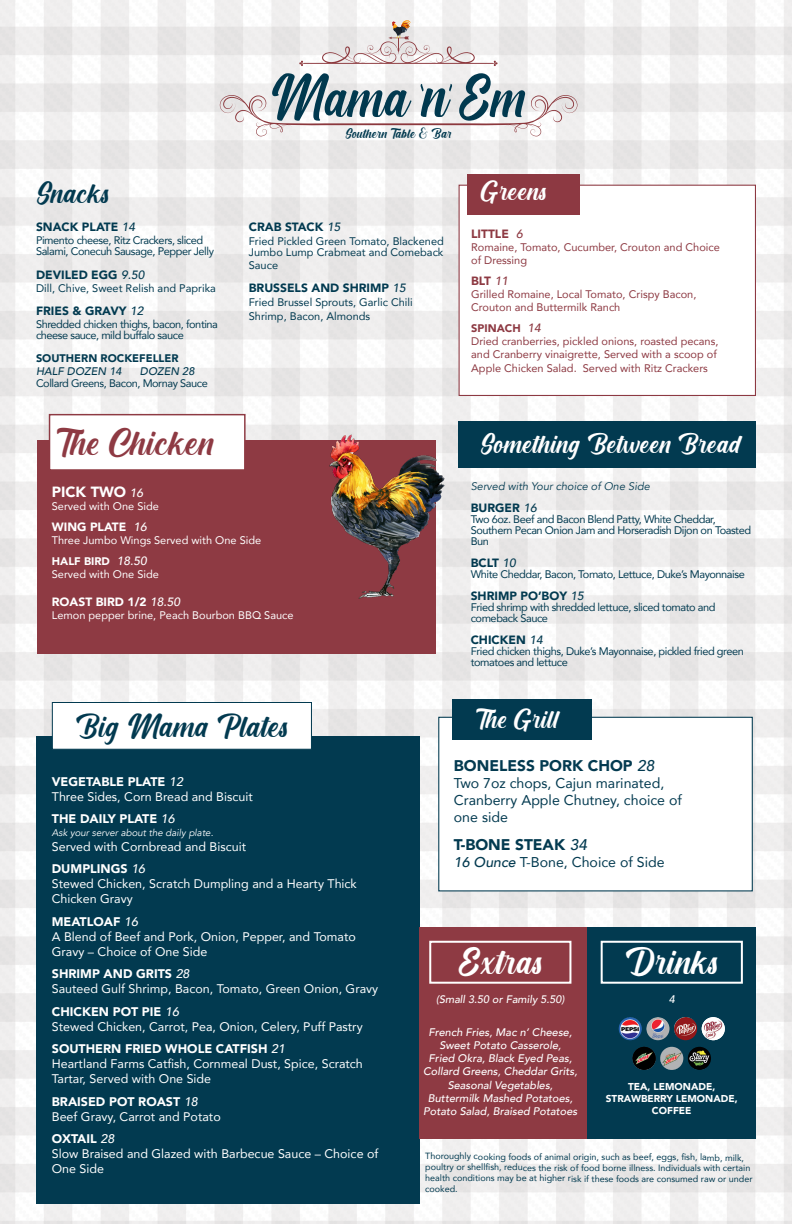
<style>
.page{position:relative;width:792px;height:1224px;background:#fff}
.page>*{position:absolute;margin:0;border:0;box-sizing:border-box;transform-origin:0 0}
.t1{font:75.7px "Cream Cake";color:#01394f;scale:.91 1}
.t2{font:47.3px "Cream Cake";color:#8e3a43}
.t3{font:47px "Cream Cake";letter-spacing:.025em;color:#fff}
.t4{font:41px "Cream Cake";color:#023a50}
.t5{font:38px "Cream Cake";color:#023a50}
.t6{font:35px "Cream Cake";letter-spacing:.055em;color:#fff}
.t7{font:34.4px "Cream Cake";letter-spacing:.065em;color:#fff}
.t8{font:34.2px "Cream Cake";color:#fff}
.t9{font:17.3px "Cream Cake";color:#01394f}
.t10{font:900 15.5px "Avenir";color:#033a50}
.t11{font:900 14.8px "Avenir";color:#fff}
.t12{font:14.2px/17px "Avenir";color:#033a50}
.t13{font:12.5px/15px "Avenir";color:#fff}
.t14{font:900 12.5px "Avenir";color:#fff}
.t15{font:900 12px "Avenir";color:#023a50}
.t16{font:900 12px "Avenir";color:#fff}
.t17{font:900 12px "Avenir";color:#8d3942}
.t18{font:11px/11px "Avenir";letter-spacing:-.04em;color:#023a50}
.t19{font:11px/13.2px "Avenir";color:#8d3942}
.t20{font:italic 500 11px/13.2px "Avenir";color:#fff;text-align:center}
.t21{font:11px/11px "Avenir";color:#023a50}
.t22{font:11px/13.2px "Avenir";color:#fff}
.t23{font:italic 11px "Avenir";color:#023a50}
.t24{font:900 11px "Avenir";color:#023a50}
.t25{font:italic 500 11px "Avenir";color:#023a50}
.t26{font:italic 500 10.8px "Avenir";color:#fff}
.t27{font:900 10px/12px "Avenir";color:#fff;text-align:center}
.t28{font:italic 9.7px "Avenir";color:#fff}
.t29{font:9px/10.6px "Avenir";letter-spacing:-.005em;color:#023a50}
.s1{font-weight:500;font-style:italic}
.s2{font-size:81.1px}
.s3{font-family:"Magnolia Sky";font-size:11px}
.s4{font-weight:900}
.s5{font-weight:500;font-style:italic;font-size:12px}
</style>
<div class="page">
<img style="left:0;top:0;width:792px;height:1224px">
<svg style="left:220px;top:84px;width:358px;height:52px"></svg>
<svg style="left:299px;top:20px;width:199px;height:46px"></svg>
<div style="left:409px;top:927px;width:347px;height:211px;background:#023a50"></div>
<div style="left:459px;top:185px;width:297px;height:211px;background:#fff;border:1px solid #8d3942"></div>
<div style="left:468px;top:175px;width:112px;height:40px;background:#8d3942"></div>
<div style="left:36px;top:736px;width:383px;height:468px;background:#023a50"></div>
<div style="left:52px;top:702px;width:260px;height:48px;background:#fff;border:1px solid #023a50"></div>
<div style="left:419px;top:927px;width:168px;height:211px;background:#8e3a43"></div>
<div style="left:459px;top:421px;width:297px;height:47px;background:#023a50"></div>
<div style="left:37px;top:440px;width:399px;height:214px;background:#8e3a43"></div>
<div style="left:49px;top:414px;width:197px;height:57px;background:#fff;border:1px solid #8e3a43"></div>
<img style="left:313px;top:432px;width:144px;height:168px">
<div style="left:438px;top:717px;width:315px;height:174px;background:#fff;border:1px solid #023a50"></div>
<div style="left:453px;top:699px;width:139px;height:40px;background:#023a50"></div>
<img style="left:633px;top:1047px;width:23px;height:23px;border-radius:12px">
<img style="left:660px;top:1047px;width:23px;height:23px;border-radius:12px">
<img style="left:688px;top:1047px;width:23px;height:23px;border-radius:12px">
<div style="left:429px;top:941px;width:142px;height:43px;border:2px solid #fff"></div>
<div style="left:601px;top:941px;width:142px;height:43px;border:2px solid #fff"></div>
<img style="left:619px;top:1017px;width:23px;height:23px;border-radius:12px">
<img style="left:674px;top:1017px;width:23px;height:23px;border-radius:12px">
<img style="left:646px;top:1017px;width:24px;height:23px;border-radius:12px">
<img style="left:702px;top:1017px;width:23px;height:23px;border-radius:12px">
<p class="t5" style="left:37px;top:175px;width:73px">Snacks</p>
<p class="t15" style="left:36px;top:217px;width:101px">SNACK PLATE <span class="s1">14</span></p>
<p class="t18" style="left:36px;top:234px;width:179px;line-height:11.5px">Pimento cheese, Ritz Crackers, sliced<br>Salami, Conecuh Sausage, Pepper Jelly</p>
<p class="t15" style="left:36px;top:264px;width:110px">DEVILED EGG <span class="s1">9.50</span></p>
<p class="t21" style="left:36px;top:282px;width:181px">Dill, Chive, Sweet Relish and Paprika</p>
<p class="t15" style="left:36px;top:300px;width:109px">FRIES &amp; GRAVY <span class="s1">12</span></p>
<p class="t18" style="left:36px;top:318px;width:184px;line-height:11.5px">Shredded chicken thighs, bacon, fontina cheese sauce, mild buffalo sauce</p>
<p class="t24" style="left:36px;top:349px;width:144px">SOUTHERN ROCKEFELLER</p>
<p class="t25" style="left:36px;top:365px;width:87px">HALF DOZEN 14</p>
<p class="t18" style="left:36px;top:365px;width:173px;line-height:11.5px;text-indent:104px"><span class="s1">DOZEN 28<br></span>Collard Greens, Bacon, Mornay Sauce</p>
<p class="t1" style="left:272px;top:61px;width:280px">Mama <span class="s2">n</span> Em</p>
<p class="t9" style="left:346px;top:126px;width:107px">Southern Table <span class="s3">&amp;</span> Bar</p>
<p class="t15" style="left:249px;top:217px;width:93px">CRAB STACK <span class="s1">15</span></p>
<p class="t21" style="left:249px;top:235px;width:197px">Fried Pickled Green Tomato, Blackened<br>Jumbo Lump Crabmeat and Comeback</p>
<p class="t18" style="left:249px;top:259px;width:31px">Sauce</p>
<p class="t15" style="left:249px;top:278px;width:159px">BRUSSELS AND SHRIMP <span class="s1">15</span></p>
<p class="t21" style="left:249px;top:295px;width:166px;line-height:14px">Fried Brussel Sprouts, Garlic Chili<br>Shrimp, Bacon, Almonds</p>
<p class="t7" style="left:481px;top:175px;width:67px">Greens</p>
<p class="t17" style="left:471px;top:223px;width:53px">LITTLE <span class="s1">6</span></p>
<p class="t19" style="left:471px;top:240px;width:250px">Romaine, Tomato, Cucumber, Crouton and Choice of Dressing</p>
<p class="t17" style="left:471px;top:270px;width:38px">BLT <span class="s1">11</span></p>
<p class="t19" style="left:471px;top:287px;width:227px">Grilled Romaine, Local Tomato, Crispy Bacon,<br>Crouton and Buttermilk Ranch</p>
<p class="t19" style="left:471px;top:321px;width:249px"><span class="s4">SPINACH</span> <span class="s5">14<br></span>Dried cranberries, pickled onions, roasted pecans, and Cranberry vinaigrette, Served with a scoop of Apple Chicken Salad. Served with Ritz Crackers</p>
<p class="t2" style="left:57px;top:421px;width:158px">The Chicken</p>
<p class="t6" style="left:481px;top:427px;width:263px">Something Between Bread</p>
<p class="t11" style="left:52px;top:479px;width:93px">PICK TWO <span class="s5">16</span></p>
<p class="t22" style="left:52px;top:500px;width:109px">Served with One Side</p>
<p class="t16" style="left:52px;top:517px;width:96px">WING PLATE <span class="s1">16</span></p>
<p class="t22" style="left:52px;top:534px;width:211px">Three Jumbo Wings Served with One Side</p>
<p class="t22" style="left:52px;top:555px;width:109px"><span class="s4">HALF BIRD</span> <span class="s5">18.50<br></span>Served with One Side</p>
<p class="t16" style="left:52px;top:592px;width:130px">ROAST BIRD 1/2 <span class="s1">18.50</span></p>
<p class="t22" style="left:52px;top:609px;width:243px">Lemon pepper brine, Peach Bourbon BBQ Sauce</p>
<p class="t4" style="left:77px;top:707px;width:213px">Big Mama Plates</p>
<p class="t13" style="left:52px;top:774px;width:202px"><span class="s4">VEGETABLE PLATE</span> <span class="s1">12<br></span>Three Sides, Corn Bread and Biscuit</p>
<p class="t14" style="left:52px;top:808px;width:124px">THE DAILY PLATE <span class="s1">16</span></p>
<p class="t28" style="left:52px;top:827px;width:163px">Ask your server about the daily plate.</p>
<p class="t13" style="left:52px;top:835px;width:196px;line-height:22.5px">Served with Cornbread and Biscuit<br><span class="s4">DUMPLINGS</span> <span class="s1">16</span></p>
<p class="t13" style="left:52px;top:876px;width:307px">Stewed Chicken, Scratch Dumpling and a Hearty Thick<br>Chicken Gravy</p>
<p class="t13" style="left:52px;top:914px;width:305px"><span class="s4">MEATLOAF</span> <span class="s1">16<br></span>A Blend of Beef and Pork, Onion, Pepper, and Tomato<br>Gravy – Choice of One Side</p>
<p class="t14" style="left:52px;top:963px;width:139px">SHRIMP AND GRITS <span class="s1">28</span></p>
<p class="t13" style="left:52px;top:977px;width:328px;line-height:22.5px">Sauteed Gulf Shrimp, Bacon, Tomato, Green Onion, Gravy<br><span class="s4">CHICKEN POT PIE</span> <span class="s1">16</span></p>
<p class="t13" style="left:52px;top:1019px;width:312px">Stewed Chicken, Carrot, Pea, Onion, Celery, Puff Pastry</p>
<p class="t13" style="left:52px;top:1041px;width:313px"><span class="s4">SOUTHERN FRIED WHOLE CATFISH</span> <span class="s1">21<br></span>Heartland Farms Catfish, Cornmeal Dust, Spice, Scratch<br>Tartar, Served with One Side</p>
<p class="t13" style="left:52px;top:1093px;width:170px"><span class="s4">BRAISED POT ROAST</span> <span class="s1">18<br></span>Beef Gravy, Carrot and Potato</p>
<p class="t13" style="left:52px;top:1131px;width:328px"><span class="s4">OXTAIL</span> <span class="s1">28<br></span>Slow Braised and Glazed with Barbecue Sauce – Choice of<br>One Side</p>
<p class="t23" style="left:471px;top:479px;width:181px">Served with Your choice of One Side</p>
<p class="t15" style="left:471px;top:497px;width:68px">BURGER <span class="s1">16</span></p>
<p class="t18" style="left:471px;top:513px;width:282px">Two 6oz. Beef and Bacon Blend Patty, White Cheddar,<br>Southern Pecan Onion Jam and Horseradish Dijon on Toasted<br>Bun</p>
<p class="t15" style="left:471px;top:552px;width:47px">BCLT <span class="s1">10</span></p>
<p class="t18" style="left:471px;top:568px;width:276px">White Cheddar, Bacon, Tomato, Lettuce, Duke’s Mayonnaise</p>
<p class="t15" style="left:471px;top:585px;width:115px">SHRIMP PO’BOY <span class="s1">15</span></p>
<p class="t18" style="left:471px;top:601px;width:246px">Fried shrimp with shredded lettuce, sliced tomato and comeback Sauce</p>
<p class="t15" style="left:471px;top:629px;width:73px">CHICKEN <span class="s1">14</span></p>
<p class="t18" style="left:471px;top:645px;width:275px">Fried chicken thighs, Duke’s Mayonnaise, pickled fried green tomatoes and lettuce</p>
<p class="t8" style="left:477px;top:703px;width:85px">The Grill</p>
<p class="t10" style="left:454px;top:752px;width:202px">BONELESS PORK CHOP <span class="s1">28</span></p>
<p class="t12" style="left:454px;top:774px;width:230px">Two 7oz chops, Cajun marinated,<br>Cranberry Apple Chutney, choice of one side</p>
<p class="t10" style="left:454px;top:831px;width:135px">T-BONE STEAK <span class="s1">34</span></p>
<p class="t12" style="left:454px;top:853px;width:212px"><span class="s1">16 Ounce</span> T-Bone, Choice of Side</p>
<p class="t3" style="left:459px;top:939px;width:85px">Extras</p>
<p class="t3" style="left:626px;top:939px;width:93px">Drinks</p>
<p class="t26" style="left:436px;top:993px;width:130px">(Small 3.50 or Family 5.50)</p>
<p class="t20" style="left:669px;top:993px;width:8px">4</p>
<p class="t20" style="left:423px;top:1026px;width:156px">French Fries, Mac n’ Cheese,<br>Sweet Potato Casserole,<br>Fried Okra, Black Eyed Peas,<br>Collard Greens, Cheddar Grits,<br>Seasonal Vegetables,<br>Buttermilk Mashed Potatoes,<br>Potato Salad, Braised Potatoes</p>
<p class="t27" style="left:606px;top:1080px;width:133px">TEA, LEMONADE,<br>STRAWBERRY LEMONADE,</p>
<p class="t27" style="left:652px;top:1105px;width:41px">COFFEE</p>
<p class="t29" style="left:425px;top:1151px;width:329px">Thoroughly cooking foods of animal origin, such as beef, eggs, fish, lamb, milk, poultry or shellfish, reduces the risk of food borne illness. Individuals with certain health conditions may be at higher risk if these foods are consumed raw or under cooked.</p>
</div>
